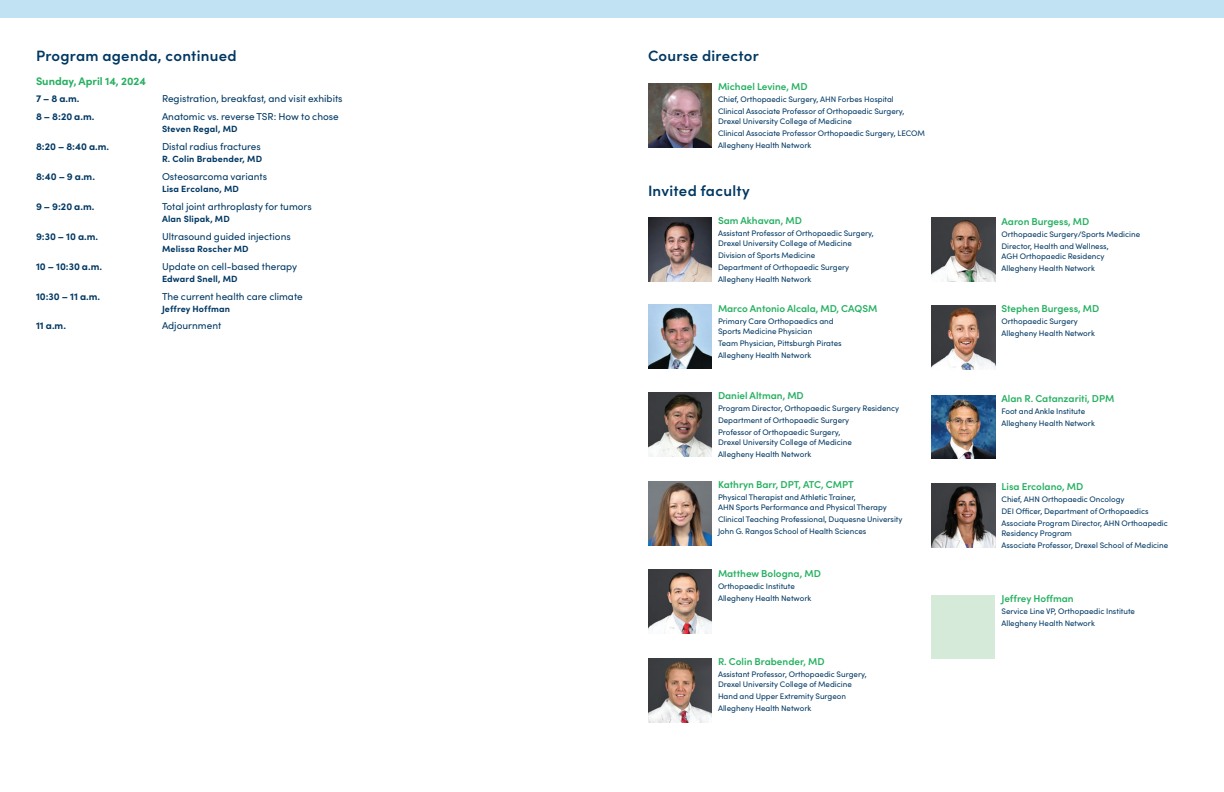
<style>
.page{position:relative;width:1224px;height:792px;background:#fff}
.page>*{position:absolute;margin:0;border:0;box-sizing:border-box;transform-origin:0 0}
._2_Text_Headline_Blue{font:600 15px "Sofia Pro";letter-spacing:.02em;color:#003863}
._4_Agenda_Subhead_Green{font:700 11px "Sofia Pro";color:#25b060}
._4_Agenda_Text_Para-Black{font:10px "Sofia Pro";color:#003863}
._5_Speaker_Name-Green{font:600 10px "Sofia Pro";color:#25b060}
._4_Agenda_Text_Para-Black-2{font:700 10px "Sofia Pro";color:#003863}
._4_Agenda_Text_Para-Black-3{font:700 9px "Sofia Pro";letter-spacing:.02em;color:#003863}
._5_Speaker_Text{font:8px/10px "Sofia Pro";color:#003863}
</style>
<div class="page">
<img style="left:648px;top:83px;width:64px;height:64px">
<img style="left:648px;top:481px;width:64px;height:64px">
<img style="left:648px;top:392px;width:64px;height:64px">
<img style="left:648px;top:305px;width:64px;height:64px">
<img style="left:648px;top:217px;width:64px;height:64px">
<img style="left:648px;top:570px;width:64px;height:64px">
<img style="left:648px;top:659px;width:64px;height:64px">
<img style="left:932px;top:305px;width:64px;height:64px">
<img style="left:932px;top:218px;width:64px;height:64px">
<img style="left:932px;top:395px;width:64px;height:64px">
<img style="left:932px;top:484px;width:64px;height:64px">
<div style="left:932px;top:595px;width:64px;height:64px;background:#d6ead9"></div>
<div style="left:0;top:0;width:1224px;height:18px;background:#c0e2f3"></div>
<p class="_2_Text_Headline_Blue" style="left:36px;top:45px;width:202px">Program agenda, continued</p>
<p class="_4_Agenda_Subhead_Green" style="left:36px;top:73px;width:112px">Sunday, April 14, 2024</p>
<p class="_4_Agenda_Text_Para-Black-2" style="left:36px;top:91px;width:45px">7 – 8 a.m.</p>
<p class="_4_Agenda_Text_Para-Black" style="left:162px;top:92px;width:182px">Registration, breakfast, and visit exhibits</p>
<p class="_4_Agenda_Text_Para-Black-2" style="left:36px;top:109px;width:60px">8 – 8:20 a.m.</p>
<p class="_4_Agenda_Text_Para-Black" style="left:162px;top:109px;width:178px">Anatomic vs. reverse TSR: How to chose</p>
<p class="_4_Agenda_Text_Para-Black-3" style="left:162px;top:122px;width:77px">Steven Regal, MD</p>
<p class="_4_Agenda_Text_Para-Black-2" style="left:36px;top:139px;width:75px">8:20 – 8:40 a.m.</p>
<p class="_4_Agenda_Text_Para-Black" style="left:162px;top:139px;width:100px">Distal radius fractures</p>
<p class="_4_Agenda_Text_Para-Black-3" style="left:162px;top:152px;width:102px">R. Colin Brabender, MD</p>
<p class="_4_Agenda_Text_Para-Black-2" style="left:36px;top:169px;width:61px">8:40 – 9 a.m.</p>
<p class="_4_Agenda_Text_Para-Black" style="left:162px;top:169px;width:107px">Osteosarcoma variants</p>
<p class="_4_Agenda_Text_Para-Black-3" style="left:162px;top:182px;width:78px">Lisa Ercolano, MD</p>
<p class="_4_Agenda_Text_Para-Black-2" style="left:36px;top:199px;width:60px">9 – 9:20 a.m.</p>
<p class="_4_Agenda_Text_Para-Black" style="left:162px;top:199px;width:151px">Total joint arthroplasty for tumors</p>
<p class="_4_Agenda_Text_Para-Black-3" style="left:162px;top:212px;width:69px">Alan Slipak, MD</p>
<p class="_4_Agenda_Text_Para-Black-2" style="left:36px;top:229px;width:64px">9:30 – 10 a.m.</p>
<p class="_4_Agenda_Text_Para-Black" style="left:162px;top:229px;width:130px">Ultrasound guided injections</p>
<p class="_4_Agenda_Text_Para-Black-3" style="left:162px;top:242px;width:88px">Melissa Roscher MD</p>
<p class="_4_Agenda_Text_Para-Black-2" style="left:36px;top:258px;width:68px">10 – 10:30 a.m.</p>
<p class="_4_Agenda_Text_Para-Black" style="left:162px;top:259px;width:137px">Update on cell-based therapy</p>
<p class="_4_Agenda_Text_Para-Black-3" style="left:162px;top:272px;width:77px">Edward Snell, MD</p>
<p class="_4_Agenda_Text_Para-Black-2" style="left:36px;top:288px;width:66px">10:30 – 11 a.m.</p>
<p class="_4_Agenda_Text_Para-Black" style="left:162px;top:289px;width:142px">The current health care climate</p>
<p class="_4_Agenda_Text_Para-Black-3" style="left:162px;top:301px;width:70px">Jeffrey Hoffman</p>
<p class="_4_Agenda_Text_Para-Black-2" style="left:36px;top:318px;width:32px">11 a.m.</p>
<p class="_4_Agenda_Text_Para-Black" style="left:162px;top:319px;width:61px">Adjournment</p>
<p class="_2_Text_Headline_Blue" style="left:648px;top:45px;width:112px">Course director</p>
<p class="_5_Speaker_Name-Green" style="left:718px;top:79px;width:91px">Michael Levine, MD</p>
<p class="_5_Speaker_Text" style="left:718px;top:94px;width:177px">Chief, Orthopaedic Surgery, AHN Forbes Hospital</p>
<p class="_5_Speaker_Text" style="left:718px;top:106px;width:188px">Clinical Associate Professor of Orthopaedic Surgery,<br>Drexel University College of Medicine</p>
<p class="_5_Speaker_Text" style="left:718px;top:128px;width:209px">Clinical Associate Professor Orthopaedic Surgery, LECOM</p>
<p class="_5_Speaker_Text" style="left:718px;top:140px;width:95px">Allegheny Health Network</p>
<p class="_2_Text_Headline_Blue" style="left:648px;top:179px;width:103px">Invited faculty</p>
<p class="_5_Speaker_Name-Green" style="left:718px;top:213px;width:85px">Sam Akhavan, MD</p>
<p class="_5_Speaker_Text" style="left:718px;top:228px;width:157px">Assistant Professor of Orthopaedic Surgery,<br>Drexel University College of Medicine</p>
<p class="_5_Speaker_Text" style="left:718px;top:250px;width:99px">Division of Sports Medicine</p>
<p class="_5_Speaker_Text" style="left:718px;top:262px;width:133px">Department of Orthopaedic Surgery</p>
<p class="_5_Speaker_Text" style="left:718px;top:274px;width:95px">Allegheny Health Network</p>
<p class="_5_Speaker_Name-Green" style="left:718px;top:301px;width:161px">Marco Antonio Alcala, MD, CAQSM</p>
<p class="_5_Speaker_Text" style="left:718px;top:315px;width:117px">Primary Care Orthopaedics and<br>Sports Medicine Physician</p>
<p class="_5_Speaker_Text" style="left:718px;top:337px;width:125px">Team Physician, Pittsburgh Pirates</p>
<p class="_5_Speaker_Text" style="left:718px;top:349px;width:95px">Allegheny Health Network</p>
<p class="_5_Speaker_Name-Green" style="left:718px;top:388px;width:87px">Daniel Altman, MD</p>
<p class="_5_Speaker_Text" style="left:718px;top:403px;width:183px">Program Director, Orthopaedic Surgery Residency</p>
<p class="_5_Speaker_Text" style="left:718px;top:415px;width:133px">Department of Orthopaedic Surgery</p>
<p class="_5_Speaker_Text" style="left:718px;top:427px;width:135px">Professor of Orthopaedic Surgery,<br>Drexel University College of Medicine</p>
<p class="_5_Speaker_Text" style="left:718px;top:449px;width:95px">Allegheny Health Network</p>
<p class="_5_Speaker_Name-Green" style="left:718px;top:477px;width:137px">Kathryn Barr, DPT, ATC, CMPT</p>
<p class="_5_Speaker_Text" style="left:718px;top:492px;width:170px">Physical Therapist and Athletic Trainer,<br>AHN Sports Performance and Physical Therapy</p>
<p class="_5_Speaker_Text" style="left:718px;top:514px;width:186px">Clinical Teaching Professional, Duquesne University</p>
<p class="_5_Speaker_Text" style="left:718px;top:526px;width:150px">John G. Rangos School of Health Sciences</p>
<p class="_5_Speaker_Name-Green" style="left:718px;top:566px;width:104px">Matthew Bologna, MD</p>
<p class="_5_Speaker_Text" style="left:718px;top:580px;width:78px">Orthopaedic Institute</p>
<p class="_5_Speaker_Text" style="left:718px;top:592px;width:95px">Allegheny Health Network</p>
<p class="_5_Speaker_Name-Green" style="left:718px;top:654px;width:108px">R. Colin Brabender, MD</p>
<p class="_5_Speaker_Text" style="left:718px;top:669px;width:150px">Assistant Professor, Orthopaedic Surgery,<br>Drexel University College of Medicine</p>
<p class="_5_Speaker_Text" style="left:718px;top:691px;width:130px">Hand and Upper Extremity Surgeon</p>
<p class="_5_Speaker_Text" style="left:718px;top:703px;width:95px">Allegheny Health Network</p>
<p class="_5_Speaker_Name-Green" style="left:1002px;top:214px;width:89px">Aaron Burgess, MD</p>
<p class="_5_Speaker_Text" style="left:1002px;top:228px;width:140px">Orthopaedic Surgery/Sports Medicine</p>
<p class="_5_Speaker_Text" style="left:1002px;top:240px;width:109px">Director, Health and Wellness,<br>AGH Orthopaedic Residency</p>
<p class="_5_Speaker_Text" style="left:1002px;top:262px;width:95px">Allegheny Health Network</p>
<p class="_5_Speaker_Name-Green" style="left:1002px;top:301px;width:99px">Stephen Burgess, MD</p>
<p class="_5_Speaker_Text" style="left:1002px;top:316px;width:78px">Orthopaedic Surgery</p>
<p class="_5_Speaker_Text" style="left:1002px;top:328px;width:95px">Allegheny Health Network</p>
<p class="_5_Speaker_Name-Green" style="left:1002px;top:391px;width:115px">Alan R. Catanzariti, DPM</p>
<p class="_5_Speaker_Text" style="left:1002px;top:406px;width:85px">Foot and Ankle Institute</p>
<p class="_5_Speaker_Text" style="left:1002px;top:418px;width:95px">Allegheny Health Network</p>
<p class="_5_Speaker_Name-Green" style="left:1002px;top:479px;width:83px">Lisa Ercolano, MD</p>
<p class="_5_Speaker_Text" style="left:1002px;top:494px;width:125px">Chief, AHN Orthopaedic Oncology</p>
<p class="_5_Speaker_Text" style="left:1002px;top:506px;width:149px">DEI Officer, Department of Orthopaedics</p>
<p class="_5_Speaker_Text" style="left:1002px;top:518px;width:168px">Associate Program Director, AHN Orthoapedic<br>Residency Program</p>
<p class="_5_Speaker_Text" style="left:1002px;top:540px;width:168px">Associate Professor, Drexel School of Medicine</p>
<p class="_5_Speaker_Name-Green" style="left:1002px;top:591px;width:74px">Jeffrey Hoffman</p>
<p class="_5_Speaker_Text" style="left:1002px;top:606px;width:135px">Service Line VP, Orthopaedic Institute</p>
<p class="_5_Speaker_Text" style="left:1002px;top:618px;width:95px">Allegheny Health Network</p>
</div>
